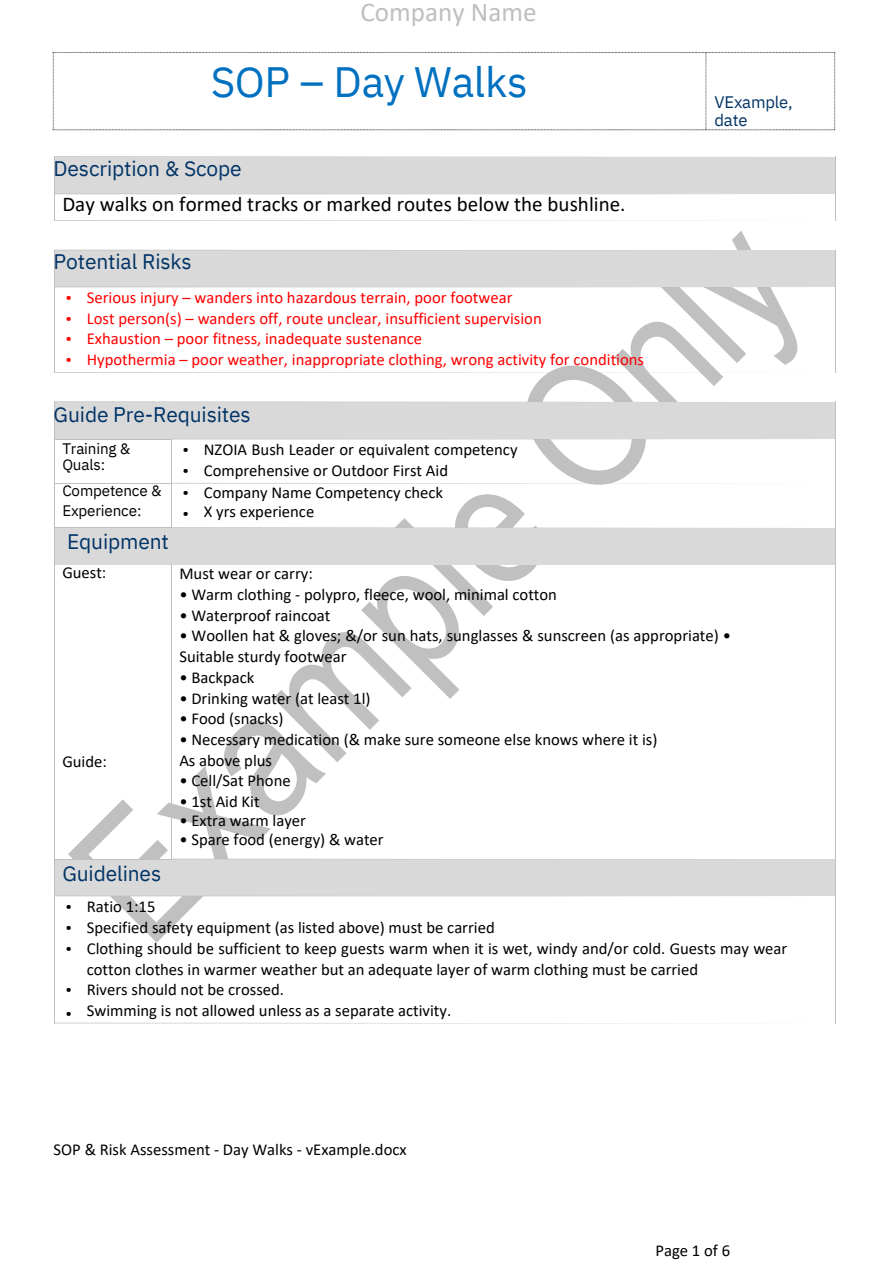
<style>
.page{position:relative;width:894px;height:1264px;background:#fff}
.page>*{position:absolute;margin:0;border:0;box-sizing:border-box;transform-origin:0 0}
.t1{font:42.3px "IBM Plex Sans";letter-spacing:-.01em;color:#0070c0}
.t2{font:27.15px "Calibri";color:#bfbfbf}
.t3{font:21px "IBM Plex Sans";letter-spacing:-.005em;color:#036}
.t4{font:21px "Calibri";color:#000}
.t5{font:16.65px/20.7px "Calibri";color:#000}
.t6{font:16.65px "Calibri";color:#f00}
.t7{font:16.65px/17.5px "IBM Plex Sans";letter-spacing:-.01em;color:#036}
.t8{font:16.65px/20.7px "IBM Plex Sans";color:#000;text-align:justify}
.t9{font:16.65px/20.7px "IBM Plex Sans";color:#f00;text-align:justify}
.t10{font:15.15px/15.9px "IBM Plex Sans";letter-spacing:-.01em;color:#000}
</style>
<div class="page">
<svg style="left:68px;top:231px;width:729px;height:711px"></svg>
<div style="left:62px;top:157px;width:764px;height:36px;background:#d9d9d9"></div>
<svg style="left:54px;top:156px;width:617px;height:1px"></svg>
<hr style="left:54px;top:157px;width:1px;height:36px;background:#bfbfbf">
<hr style="left:834px;top:157px;width:1px;height:36px;background:#bfbfbf">
<svg style="left:54px;top:193px;width:781px;height:28px"></svg>
<div style="left:62px;top:250px;width:764px;height:36px;background:#d9d9d9"></div>
<svg style="left:55px;top:250px;width:779px;height:1px"></svg>
<hr style="left:54px;top:250px;width:1px;height:36px;background:#bfbfbf">
<hr style="left:834px;top:250px;width:1px;height:36px;background:#bfbfbf">
<svg style="left:54px;top:286px;width:781px;height:1px"></svg>
<hr style="left:54px;top:287px;width:1px;height:85px;background:#bfbfbf">
<hr style="left:834px;top:287px;width:1px;height:85px;background:#bfbfbf">
<svg style="left:54px;top:372px;width:743px;height:1px"></svg>
<div style="left:62px;top:402px;width:764px;height:36px;background:#d9d9d9"></div>
<svg style="left:54px;top:401px;width:743px;height:1px"></svg>
<hr style="left:54px;top:402px;width:1px;height:36px;background:#bfbfbf">
<hr style="left:834px;top:402px;width:1px;height:36px;background:#bfbfbf">
<hr style="left:54px;top:438px;width:117px;height:1px;background:#bfbfbf">
<svg style="left:171px;top:438px;width:664px;height:1px"></svg>
<hr style="left:54px;top:439px;width:1px;height:44px;background:#bfbfbf">
<hr style="left:171px;top:439px;width:1px;height:44px;background:#bfbfbf">
<hr style="left:834px;top:439px;width:1px;height:44px;background:#bfbfbf">
<hr style="left:54px;top:483px;width:117px;height:1px;background:#bfbfbf">
<svg style="left:172px;top:483px;width:625px;height:1px"></svg>
<hr style="left:54px;top:483px;width:1px;height:44px;background:#bfbfbf">
<hr style="left:171px;top:483px;width:1px;height:44px;background:#bfbfbf">
<hr style="left:834px;top:483px;width:1px;height:44px;background:#bfbfbf">
<div style="left:62px;top:528px;width:764px;height:36px;background:#d9d9d9"></div>
<hr style="left:54px;top:527px;width:117px;height:1px;background:#bfbfbf">
<svg style="left:171px;top:527px;width:626px;height:1px"></svg>
<hr style="left:54px;top:527px;width:1px;height:37px;background:#bfbfbf">
<hr style="left:834px;top:527px;width:1px;height:37px;background:#bfbfbf">
<hr style="left:54px;top:564px;width:1px;height:189px;background:#bfbfbf">
<hr style="left:171px;top:564px;width:1px;height:189px;background:#bfbfbf">
<hr style="left:834px;top:564px;width:1px;height:189px;background:#bfbfbf">
<hr style="left:54px;top:753px;width:1px;height:105px;background:#bfbfbf">
<hr style="left:171px;top:753px;width:1px;height:105px;background:#bfbfbf">
<hr style="left:834px;top:753px;width:1px;height:105px;background:#bfbfbf">
<div style="left:62px;top:859px;width:764px;height:36px;background:#d9d9d9"></div>
<hr style="left:54px;top:858px;width:117px;height:1px;background:#bfbfbf">
<svg style="left:171px;top:858px;width:626px;height:1px"></svg>
<hr style="left:54px;top:859px;width:1px;height:36px;background:#bfbfbf">
<hr style="left:834px;top:859px;width:1px;height:36px;background:#bfbfbf">
<svg style="left:54px;top:895px;width:781px;height:1px"></svg>
<hr style="left:54px;top:896px;width:1px;height:126px;background:#bfbfbf">
<hr style="left:834px;top:896px;width:1px;height:126px;background:#bfbfbf">
<svg style="left:54px;top:1022px;width:195px;height:1px"></svg>
<img style="left:52px;top:51px;width:784px;height:80px">
<p class="t2" style="left:360px;top:1px;width:178px">Company Name</p>
<p class="t1" style="left:211px;top:53px;width:318px">SOP – Day Walks</p>
<p class="t3" style="left:54px;top:154px;width:189px">Description &amp; Scope</p>
<p class="t4" style="left:62px;top:195px;width:564px">Day walks on formed tracks or marked routes below the bushline.</p>
<p class="t3" style="left:54px;top:248px;width:140px">Potential Risks</p>
<p class="t9" style="left:66px;top:286px;width:8px">• • • •</p>
<p class="t6" style="left:87px;top:290px;width:427px">Serious injury – wanders into hazardous terrain, poor footwear</p>
<p class="t6" style="left:87px;top:311px;width:456px">Lost person(s) – wanders off, route unclear, insufficient supervision</p>
<p class="t6" style="left:87px;top:332px;width:337px">Exhaustion – poor fitness, inadequate sustenance</p>
<p class="t6" style="left:87px;top:352px;width:558px">Hypothermia – poor weather, inappropriate clothing, wrong activity for conditions</p>
<p class="t3" style="left:54px;top:400px;width:198px">Guide Pre-Requisites</p>
<p class="t10" style="left:62px;top:440px;width:70px">Training &amp;<br>Quals:</p>
<p class="t10" style="left:62px;top:482px;width:101px">Competence &amp;</p>
<p class="t10" style="left:62px;top:503px;width:81px">Experience:</p>
<p class="t3" style="left:67px;top:528px;width:103px">Equipment</p>
<p class="t8" style="left:182px;top:438px;width:8px">• •</p>
<p class="t8" style="left:182px;top:481px;width:8px">•</p>
<p class="t8" style="left:182px;top:502px;width:8px">•</p>
<h3 class="t5" style="left:204px;top:440px;width:315px">NZOIA Bush Leader or equivalent competency<br>Comprehensive or Outdoor First Aid</h3>
<h3 class="t5" style="left:204px;top:483px;width:241px">Company Name Competency check</h3>
<p class="t5" style="left:204px;top:502px;width:112px">X yrs experience</p>
<h1 class="t7" style="left:714px;top:93px;width:80px">VExample, date</h1>
<p class="t5" style="left:62px;top:563px;width:46px">Guest:</p>
<h3 class="t5" style="left:62px;top:753px;width:46px">Guide:</h3>
<p class="t3" style="left:62px;top:859px;width:100px">Guidelines</p>
<h3 class="t5" style="left:179px;top:564px;width:135px">Must wear or carry:</h3>
<p class="t5" style="left:179px;top:585px;width:379px">• Warm clothing - polypro, fleece, wool, minimal cotton</p>
<p class="t5" style="left:179px;top:606px;width:152px">• Waterproof raincoat</p>
<p class="t5" style="left:179px;top:627px;width:553px">• Woollen hat &amp; gloves; &amp;/or sun hats, sunglasses &amp; sunscreen (as appropriate) •<br>Suitable sturdy footwear</p>
<h3 class="t5" style="left:179px;top:668px;width:76px">• Backpack</h3>
<p class="t5" style="left:179px;top:689px;width:193px">• Drinking water (at least 1l)</p>
<p class="t5" style="left:179px;top:709px;width:106px">• Food (snacks)</p>
<p class="t5" style="left:179px;top:730px;width:479px">• Necessary medication (&amp; make sure someone else knows where it is)</p>
<p class="t5" style="left:179px;top:751px;width:94px">As above plus</p>
<p class="t5" style="left:179px;top:772px;width:113px">• Cell/Sat Phone</p>
<p class="t5" style="left:179px;top:792px;width:82px">• 1st Aid Kit</p>
<p class="t5" style="left:179px;top:811px;width:128px">• Extra warm layer</p>
<p class="t5" style="left:179px;top:831px;width:206px">• Spare food (energy) &amp; water</p>
<p class="t8" style="left:66px;top:895px;width:8px">• • •</p>
<p class="t8" style="left:66px;top:978px;width:8px">•</p>
<p class="t8" style="left:66px;top:1002px;width:8px">•</p>
<h3 class="t5" style="left:87px;top:898px;width:70px">Ratio 1:15</h3>
<p class="t5" style="left:87px;top:918px;width:409px">Specified safety equipment (as listed above) must be carried</p>
<p class="t5" style="left:87px;top:939px;width:701px">Clothing should be sufficient to keep guests warm when it is wet, windy and/or cold. Guests may wear cotton clothes in warmer weather but an adequate layer of warm clothing must be carried</p>
<p class="t5" style="left:87px;top:980px;width:199px">Rivers should not be crossed.</p>
<p class="t5" style="left:87px;top:1001px;width:366px">Swimming is not allowed unless as a separate activity.</p>
<p class="t5" style="left:54px;top:1140px;width:354px">SOP &amp; Risk Assessment - Day Walks - vExample.docx</p>
<p class="t5" style="left:655px;top:1241px;width:76px">Page 1 of 6</p>
</div>
